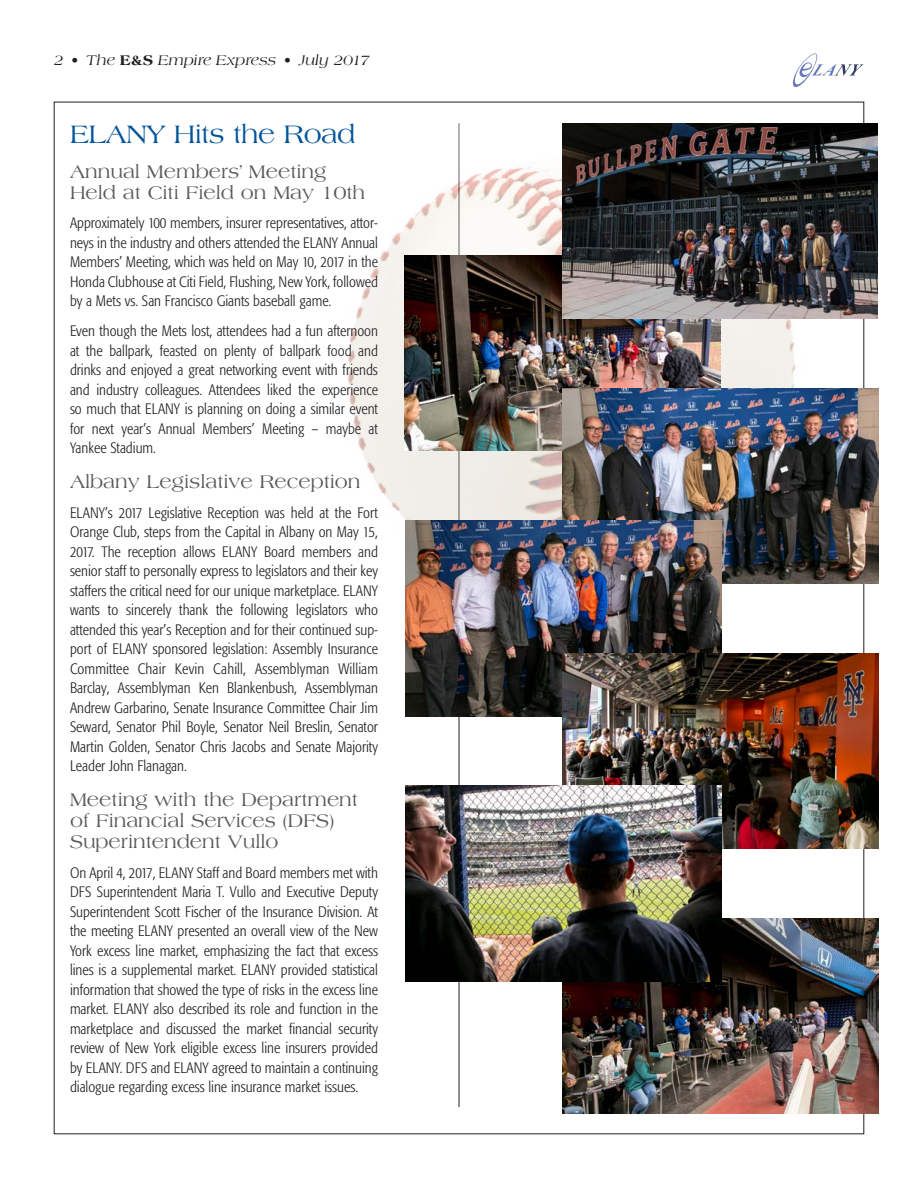
<style>
.page{position:relative;width:918px;height:1188px;background:#fff}
.page>*{position:absolute;margin:0;border:0;box-sizing:border-box;transform-origin:0 0}
.t1{font:27px "Americana Std";letter-spacing:-.02em;color:#00539b}
.t2{font:19.5px/21px "Americana Std";color:#58595b}
.t3{font:300 condensed 15px/19.5px "Formata";color:#231f20;text-align:justify}
.t4{font:italic 15px "Americana Std";letter-spacing:.005em;color:#231f20}
.s1{font-weight:800;font-style:normal}
</style>
<div class="page">
<hr style="left:459px;top:123px;width:1px;height:984px;background:#231f20">
<svg style="left:793px;top:53px;width:71px;height:34px"></svg>
<img style="left:348px;top:123px;width:500px;height:512px">
<img style="left:405px;top:256px;width:315px;height:195px">
<img style="left:563px;top:388px;width:315px;height:195px">
<img style="left:406px;top:521px;width:315px;height:195px">
<img style="left:563px;top:653px;width:315px;height:196px">
<img style="left:563px;top:919px;width:315px;height:195px">
<img style="left:562px;top:123px;width:316px;height:195px">
<img style="left:406px;top:786px;width:315px;height:195px">
<p class="t4" style="left:54px;top:51px;width:317px">2 • The <span class="s1">E&amp;S</span> Empire Express • July 2017</p>
<h1 class="t1" style="left:70px;top:119px;width:287px">ELANY Hits the Road</h1>
<h2 class="t2" style="left:70px;top:161px;width:297px">Annual Members’ Meeting<br>Held at Citi Field on May 10th</h2>
<p class="t3" style="left:70px;top:214px;width:310px">Approximately 100 members, insurer representatives, attor&shy;neys in the industry and others attended the ELANY Annual Members’ Meeting, which was held on May 10, 2017 in the Honda Clubhouse at Citi Field, Flushing, New York, followed by a Mets vs. San Francisco Giants baseball game.</p>
<p class="t3" style="left:70px;top:322px;width:310px">Even though the Mets lost, attendees had a fun afternoon at the ballpark, feasted on plenty of ballpark food and drinks and enjoyed a great networking event with friends and industry colleagues. Attendees liked the experience so much that ELANY is planning on doing a similar event for next year’s Annual Members’ Meeting – maybe at Yankee Stadium.</p>
<h2 class="t2" style="left:70px;top:471px;width:292px">Albany Legislative Reception</h2>
<p class="t3" style="left:70px;top:503px;width:310px">ELANY’s 2017 Legislative Reception was held at the Fort Orange Club, steps from the Capital in Albany on May 15, 2017. The reception allows ELANY Board members and senior staff to personally express to legislators and their key staffers the critical need for our unique marketplace. ELANY wants to sincerely thank the following legislators who attended this year’s Reception and for their continued sup&shy;port of ELANY sponsored legislation: Assembly Insurance Committee Chair Kevin Cahill, Assemblyman William Barclay, Assemblyman Ken Blankenbush, Assemblyman Andrew Garbarino, Senate Insurance Committee Chair Jim Seward, Senator Phil Boyle, Senator Neil Breslin, Senator Martin Golden, Senator Chris Jacobs and Senate Majority Leader John Flanagan.</p>
<h2 class="t2" style="left:70px;top:789px;width:290px">Meeting with the Department of Financial Services (DFS)<br>Superintendent Vullo</h2>
<p class="t3" style="left:70px;top:863px;width:310px">On April 4, 2017, ELANY Staff and Board members met with DFS Superintendent Maria T. Vullo and Executive Deputy Superintendent Scott Fischer of the Insurance Division. At the meeting ELANY presented an overall view of the New York excess line market, emphasizing the fact that excess lines is a supplemental market. ELANY provided statistical information that showed the type of risks in the excess line market. ELANY also described its role and function in the marketplace and discussed the market financial security review of New York eligible excess line insurers provided by ELANY. DFS and ELANY agreed to maintain a continuing dialogue regarding excess line insurance market issues.</p>
</div>
